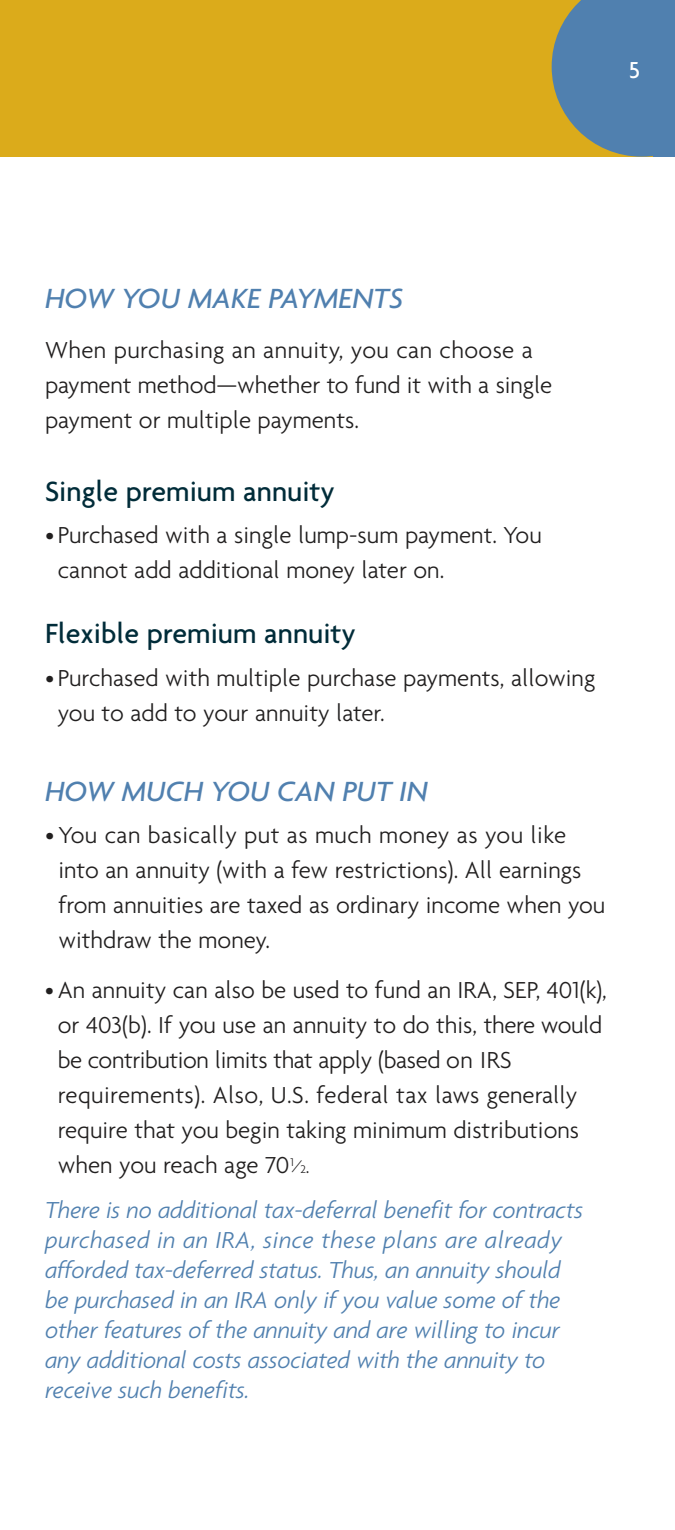
<style>
.page{position:relative;width:675px;height:1530px;background:#fff}
.page>*{position:absolute;margin:0;border:0;box-sizing:border-box;transform-origin:0 0}
.t1{font:500 30px "Agenda";color:#002c39}
.t2{font:italic 500 30px "Agenda";color:#5080af}
.t3{font:300 25px/35px "Agenda";color:#211f1f}
.t4{font:italic 300 25px/30px "Agenda";letter-spacing:-.01em;color:#5080af}
.t5{font:500 25px "Agenda";color:#fff}
.s1{font-size:18px}
.s2{font-size:12px}
.s3{font-size:20px}
</style>
<div class="page">
<div style="left:0;top:0;width:675px;height:158px;background:#dbab1b"></div>
<svg style="left:552px;top:0;width:101px;height:157px;background:#648699"></svg>
<div style="left:653px;top:0;width:22px;height:157px;background:#5080af"></div>
<p class="t5" style="left:629px;top:55px;width:13px">5</p>
<p class="t2" style="left:45px;top:280px;width:360px">HOW YOU MAKE PAYMENTS</p>
<p class="t3" style="left:45px;top:332px;width:509px">When purchasing an annuity, you can choose a payment method—whether to fund it with a single payment or multiple payments.</p>
<p class="t1" style="left:45px;top:473px;width:291px">Single premium annuity</p>
<p class="t3" style="left:58px;top:517px;width:485px;text-indent:-13px">• Purchased with a single lump-sum payment. You cannot add additional money later on.</p>
<p class="t1" style="left:45px;top:615px;width:312px">Flexible premium annuity</p>
<p class="t3" style="left:58px;top:659px;width:539px;text-indent:-13px">• Purchased with multiple purchase payments, allowing you to add to your annuity later.</p>
<p class="t2" style="left:45px;top:773px;width:384px">HOW MUCH YOU CAN PUT IN</p>
<p class="t3" style="left:58px;top:817px;width:548px;text-indent:-13px">• You can basically put as much money as you like into an annuity (with a few restrictions). All earnings from annuities are taxed as ordinary income when you withdraw the money.</p>
<p class="t3" style="left:58px;top:972px;width:551px;text-indent:-13px">•An annuity can also be used to fund an IRA, SEP, 401(k), or 403(b). If you use an annuity to do this, there would be contribution limits that apply (based on IRS requirements). Also, U.S. federal tax laws generally require that you begin taking minimum distributions when you reach age 70<sup>1</sup><span class="s1">⁄</span><span class="s2">2</span><span class="s3">.</span></p>
<p class="t4" style="left:45px;top:1194px;width:540px">There is no additional tax-deferral benefit for contracts purchased in an IRA, since these plans are already afforded tax-deferred status. Thus, an annuity should be purchased in an IRA only if you value some of the other features of the annuity and are willing to incur any additional costs associated with the annuity to receive such benefits.</p>
</div>
